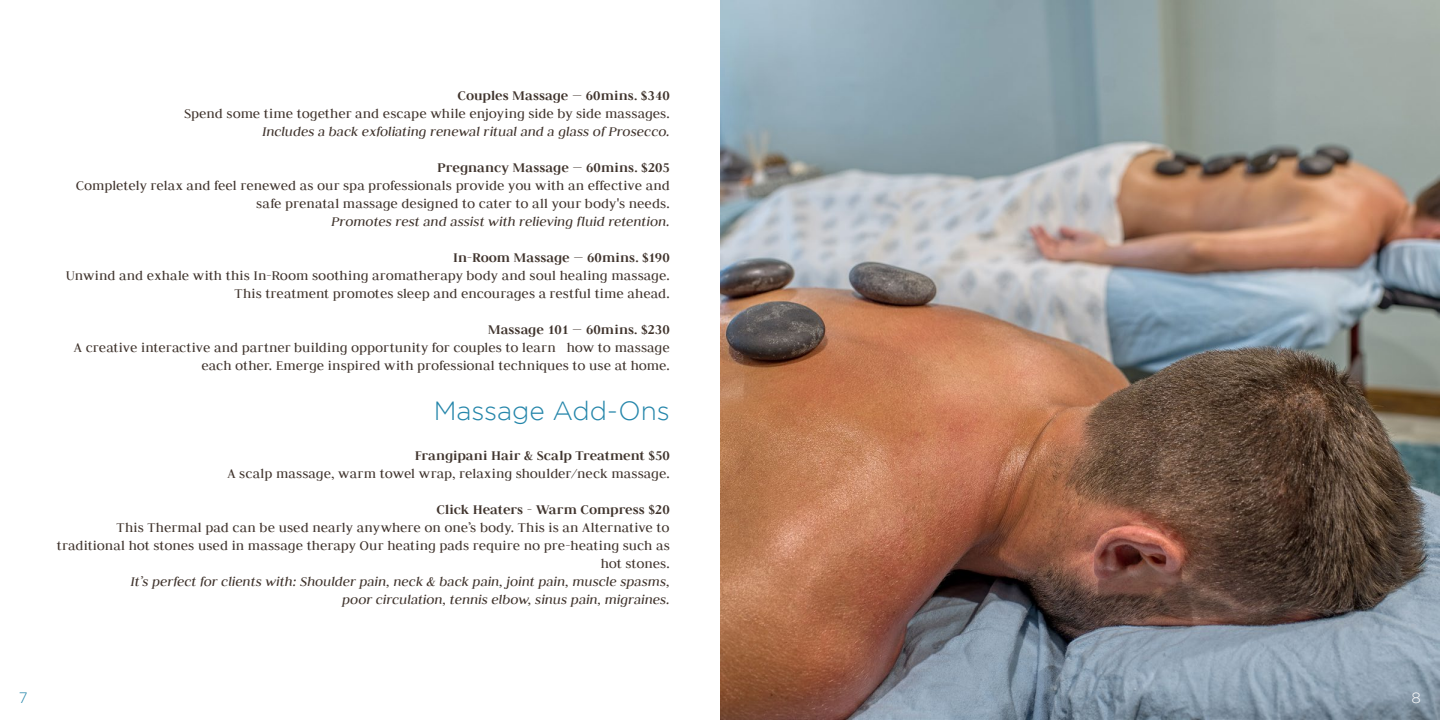
<style>
.page{position:relative;width:1440px;height:720px;background:#fff}
.page>*{position:absolute;margin:0;border:0;box-sizing:border-box;transform-origin:0 0}
.t1{font:300 26.25px "Gotham";letter-spacing:-.005em;color:#2586aa}
.t2{font:15px/18px "Judson";letter-spacing:.005em;color:#40342d;text-align:right}
.t3{font:italic 15px/18px "Judson";letter-spacing:-.005em;color:#40342d;text-align:right}
.t4{font:700 15px "Judson";letter-spacing:.005em;color:#40342d}
.t5{font:300 15px "Gotham";color:#2586aa}
.t6{font:300 15px "Gotham";color:#fff}
</style>
<div class="page">
<img style="left:720px;top:0;width:720px;height:720px">
<p class="t4" style="left:458px;top:86px;width:214px">Couples Massage — 60mins. $340</p>
<p class="t2" style="left:184px;top:104px;width:487px">Spend some time together and escape while enjoying side by side massages.</p>
<p class="t3" style="left:262px;top:122px;width:409px">Includes a back exfoliating renewal ritual and a glass of Prosecco.</p>
<p class="t4" style="left:437px;top:158px;width:234px">Pregnancy Massage — 60mins. $205</p>
<p class="t2" style="left:76px;top:176px;width:596px">Completely relax and feel renewed as our spa professionals provide you with an effective and safe prenatal massage designed to cater to all your body's needs.</p>
<p class="t3" style="left:331px;top:212px;width:340px">Promotes rest and assist with relieving fluid retention.</p>
<p class="t4" style="left:453px;top:248px;width:218px">In-Room Massage — 60mins. $190</p>
<p class="t2" style="left:66px;top:266px;width:606px">Unwind and exhale with this In-Room soothing aromatherapy body and soul healing massage.<br>This treatment promotes sleep and encourages a restful time ahead.</p>
<p class="t4" style="left:488px;top:320px;width:184px">Massage 101 — 60mins. $230</p>
<p class="t2" style="left:74px;top:338px;width:597px">A creative interactive and partner building opportunity for couples to learn how to massage each other. Emerge inspired with professional techniques to use at home.</p>
<h1 class="t1" style="left:434px;top:397px;width:237px">Massage Add-Ons</h1>
<p class="t4" style="left:415px;top:446px;width:257px">Frangipani Hair &amp; Scalp Treatment $50</p>
<p class="t2" style="left:227px;top:464px;width:444px">A scalp massage, warm towel wrap, relaxing shoulder/neck massage.</p>
<p class="t4" style="left:437px;top:500px;width:235px">Click Heaters - Warm Compress $20</p>
<p class="t2" style="left:57px;top:518px;width:614px">This Thermal pad can be used nearly anywhere on one’s body. This is an Alternative to traditional hot stones used in massage therapy Our heating pads require no pre-heating such as hot stones.</p>
<p class="t3" style="left:130px;top:572px;width:541px">It’s perfect for clients with: Shoulder pain, neck &amp; back pain, joint pain, muscle spasms, poor circulation, tennis elbow, sinus pain, migraines.</p>
<p class="t5" style="left:19px;top:690px;width:10px">7</p>
<p class="t6" style="left:1412px;top:690px;width:11px">8</p>
</div>
